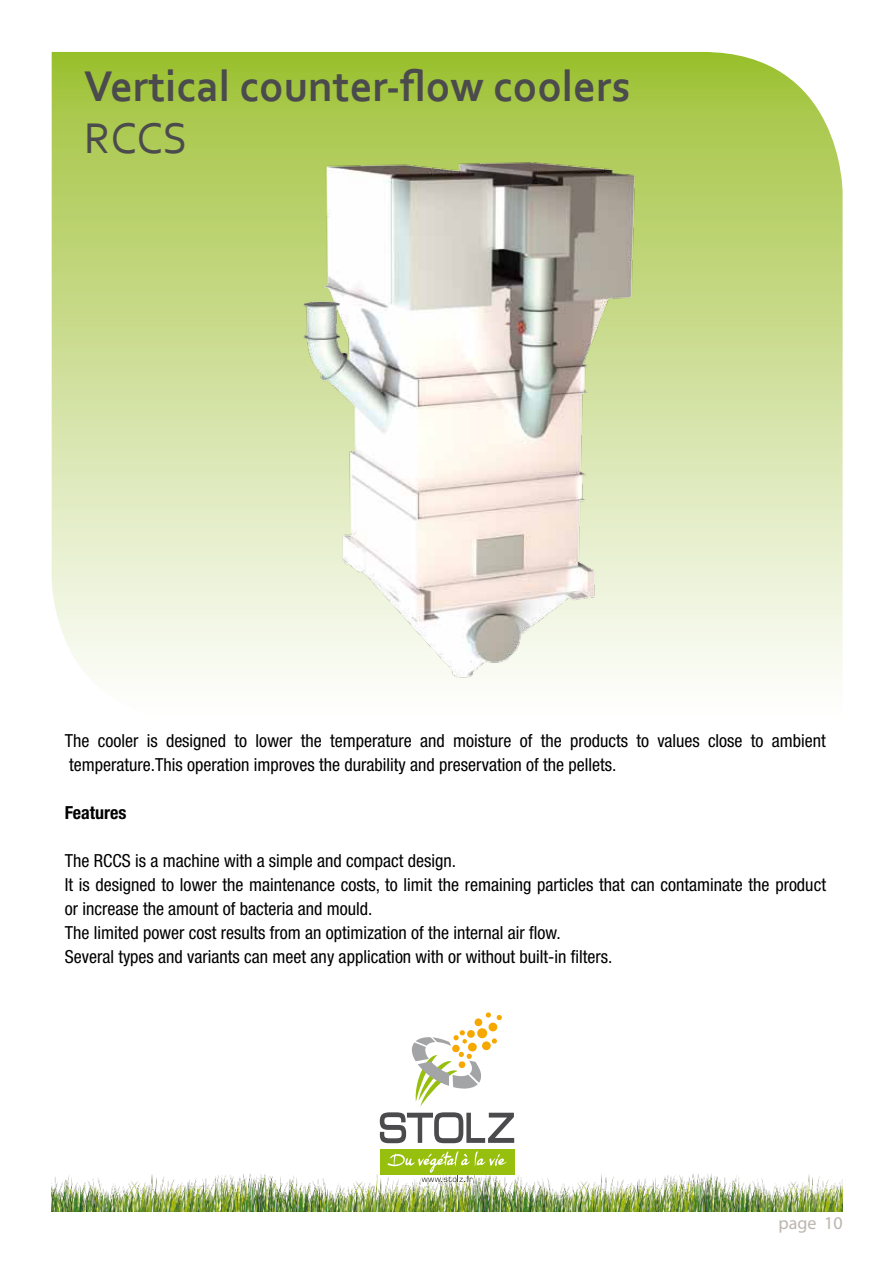
<style>
.page{position:relative;width:893px;height:1263px;background:#fff}
.page>*{position:absolute;margin:0;border:0;box-sizing:border-box;transform-origin:0 0}
.t1{font:700 45px "Corbel";color:#4b4b4d}
.t2{font:45px "Corbel";color:#4b4b4d}
.t3{font:condensed 18px/24px "Helvetica Neue LT Std";color:#000}
.t4{font:700 condensed 18px "Helvetica Neue LT Std";color:#000}
.t5{font:18px "Myriad Pro";color:#bbb5ae}
</style>
<div class="page">
<svg style="left:52px;top:52px;width:791px;height:628px;background:#cadc90"></svg>
<img style="left:52px;top:1166px;width:791px;height:46px">
<svg style="left:380px;top:1112px;width:134px;height:31px"></svg>
<svg style="left:412px;top:1012px;width:90px;height:94px"></svg>
<div style="left:380px;top:1148px;width:134px;height:26px;background:#97bf0d"></div>
<svg style="left:387px;top:1151px;width:120px;height:31px"></svg>
<img style="left:262px;top:133px;width:406px;height:547px">
<h1 class="t1" style="left:84px;top:58px;width:548px">Vertical counter-flow coolers</h1>
<h1 class="t2" style="left:84px;top:111px;width:105px">RCCS</h1>
<p class="t3" style="left:65px;top:728px;width:763px">The cooler is designed to lower the temperature and moisture of the products to values close to ambient temperature.This operation improves the durability and preservation of the pellets.</p>
<p class="t4" style="left:65px;top:802px;width:63px">Features</p>
<p class="t3" style="left:65px;top:848px;width:763px">The RCCS is a machine with a simple and compact design.<br>It is designed to lower the maintenance costs, to limit the remaining particles that can contaminate the product or increase the amount of bacteria and mould.<br>The limited power cost results from an optimization of the internal air flow.<br>Several types and variants can meet any application with or without built-in filters.</p>
<p class="t5" style="left:778px;top:1212px;width:66px">page 10</p>
</div>
